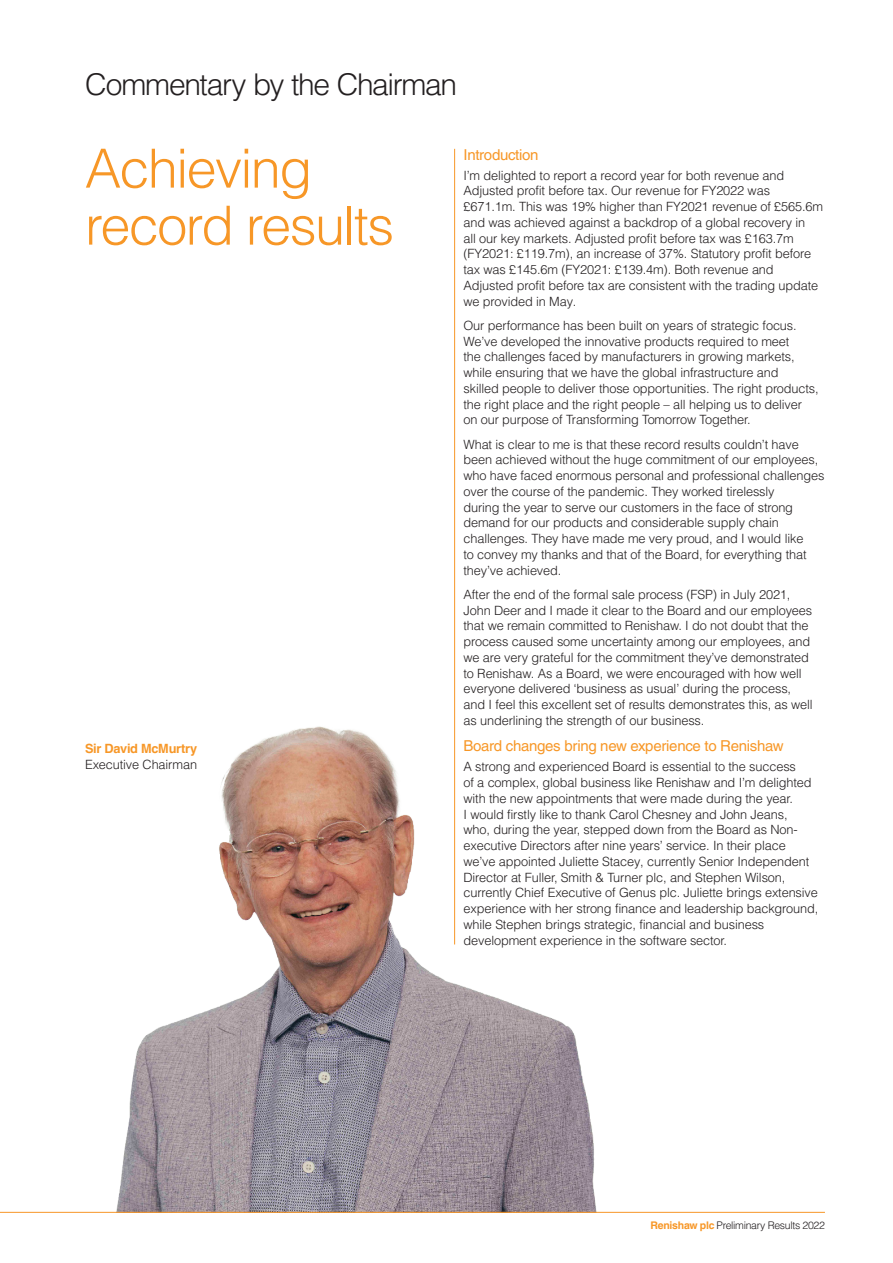
<style>
.page{position:relative;width:893px;height:1263px;background:#fff}
.page>*{position:absolute;margin:0;border:0;box-sizing:border-box;transform-origin:0 0}
.Large_messaging{font:300 54px/57px "Helvetica LT Pro";letter-spacing:-.03em;color:#f79727}
.PageTitle{font:300 30px "Helvetica LT Pro";letter-spacing:-.045em;color:#231f20}
.Heading1{font:15px "Helvetica LT Pro";letter-spacing:-.02em;color:#f79727}
.Bodytext{font:300 12.75px/15.8px "Helvetica LT Pro";letter-spacing:-.01em;color:#231f20}
.Sign_Off_Position{font:300 12.75px "Helvetica LT Pro";letter-spacing:-.01em;color:#231f20}
.Sign_off_name{font:700 12.75px "Helvetica LT Pro";letter-spacing:-.02em;color:#f79727}
.t1{font:300 10.5px "Helvetica LT Pro";letter-spacing:-.03em;color:#231f20}
.s1{font-weight:700;color:#f79727}
</style>
<div class="page">
<hr style="left:454px;top:149px;width:1px;height:795px;background:#f79727">
<img style="left:52px;top:704px;width:554px;height:508px">
<hr style="left:0;top:1212px;width:825px;height:1px;background:#f79727">
<p class="PageTitle" style="left:85px;top:66px;width:374px">Commentary by the Chairman</p>
<p class="Large_messaging" style="left:85px;top:139px;width:311px">Achieving record results</p>
<p class="Heading1" style="left:463px;top:146px;width:77px">Introduction</p>
<p class="Bodytext" style="left:463px;top:167px;width:361px">I’m delighted to report a record year for both revenue and Adjusted profit before tax. Our revenue for FY2022 was £671.1m. This was 19% higher than FY2021 revenue of £565.6m and was achieved against a backdrop of a global recovery in<br>all our key markets. Adjusted profit before tax was £163.7m (FY2021: £119.7m), an increase of 37%. Statutory profit before tax was £145.6m (FY2021: £139.4m). Both revenue and Adjusted profit before tax are consistent with the trading update we provided in May.</p>
<p class="Bodytext" style="left:463px;top:317px;width:357px">Our performance has been built on years of strategic focus.<br>We’ve developed the innovative products required to meet<br>the challenges faced by manufacturers in growing markets, while ensuring that we have the global infrastructure and<br>skilled people to deliver those opportunities. The right products, the right place and the right people – all helping us to deliver on our purpose of Transforming Tomorrow Together.</p>
<p class="Bodytext" style="left:463px;top:436px;width:362px">What is clear to me is that these record results couldn’t have been achieved without the huge commitment of our employees, who have faced enormous personal and professional challenges over the course of the pandemic. They worked tirelessly<br>during the year to serve our customers in the face of strong demand for our products and considerable supply chain challenges. They have made me very proud, and I would like<br>to convey my thanks and that of the Board, for everything that they’ve achieved.</p>
<p class="Bodytext" style="left:463px;top:586px;width:351px">After the end of the formal sale process (FSP) in July 2021, John Deer and I made it clear to the Board and our employees that we remain committed to Renishaw. I do not doubt that the process caused some uncertainty among our employees, and we are very grateful for the commitment they’ve demonstrated to Renishaw. As a Board, we were encouraged with how well everyone delivered ‘business as usual’ during the process, and I feel this excellent set of results demonstrates this, as well as underlining the strength of our business.</p>
<p class="Heading1" style="left:463px;top:737px;width:322px">Board changes bring new experience to Renishaw</p>
<p class="Bodytext" style="left:463px;top:759px;width:356px">A strong and experienced Board is essential to the success<br>of a complex, global business like Renishaw and I’m delighted with the new appointments that were made during the year.<br>I would firstly like to thank Carol Chesney and John Jeans,<br>who, during the year, stepped down from the Board as Non&shy;executive Directors after nine years’ service. In their place we’ve appointed Juliette Stacey, currently Senior Independent Director at Fuller, Smith &amp; Turner plc, and Stephen Wilson, currently Chief Executive of Genus plc. Juliette brings extensive experience with her strong finance and leadership background, while Stephen brings strategic, financial and business development experience in the software sector.</p>
<p class="Sign_off_name" style="left:85px;top:741px;width:114px">Sir David McMurtry</p>
<p class="Sign_Off_Position" style="left:85px;top:757px;width:114px">Executive Chairman</p>
<p class="t1" style="left:650px;top:1219px;width:176px"><span class="s1">Renishaw plc</span> Preliminary Results 2022</p>
</div>
